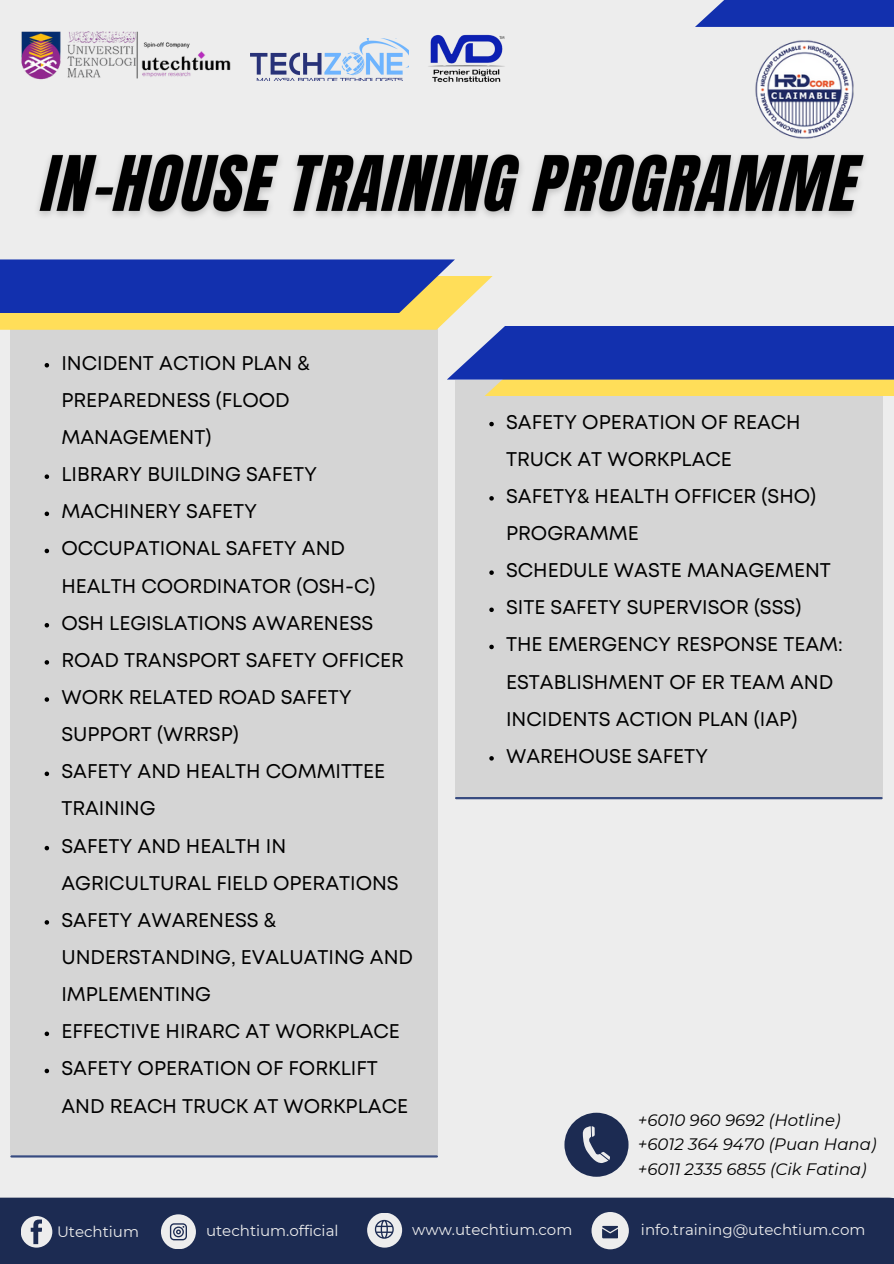
<style>
.page{position:relative;width:894px;height:1264px;background:#fff}
.page>*{position:absolute;margin:0;border:0;box-sizing:border-box;transform-origin:0 0}
.t1{font:19.8px/37.2px "Mont";color:#000}
.t2{font:italic 16.5px "Montserrat";color:#000}
.t3{font:15px "Montserrat";color:#ededed}
</style>
<div class="page">
<div style="left:0;top:0;width:893px;height:1263px;background:#ededed"></div>
<div style="left:455px;top:380px;width:427px;height:417px;background:#d5d5d5"></div>
<hr style="left:456px;top:797px;width:425px;height:2px;background:#374b80">
<img style="left:755px;top:40px;width:99px;height:97px">
<img style="left:251px;top:38px;width:157px;height:43px">
<img style="left:428px;top:34px;width:77px;height:48px">
<img style="left:21px;top:31px;width:210px;height:49px">
<div style="left:694px;top:0;width:199px;height:27px;background:#1230ae"></div>
<hr style="left:11px;top:1155px;width:426px;height:2px;background:#374b80">
<div style="left:10px;top:324px;width:428px;height:831px;background:#d5d5d5"></div>
<div style="left:0;top:1197px;width:893px;height:66px;background:#1c2b52"></div>
<div style="left:591px;top:1211px;width:37px;height:38px;background:#ededed;border-radius:50%"></div>
<div style="left:367px;top:1212px;width:35px;height:35px;background:#ededed;border-radius:50%"></div>
<svg style="left:602px;top:1225px;width:15px;height:13px"></svg>
<div style="left:161px;top:1214px;width:35px;height:35px;background:#ededed;border-radius:50%"></div>
<div style="left:21px;top:1215px;width:31px;height:32px;background:#ededed;border-radius:50%"></div>
<svg style="left:170px;top:1223px;width:17px;height:17px"></svg>
<svg style="left:31px;top:1219px;width:11px;height:25px"></svg>
<svg style="left:375px;top:1219px;width:18px;height:19px"></svg>
<div style="left:564px;top:1112px;width:64px;height:64px;background:#1c2b52;border-radius:50%"></div>
<svg style="left:582px;top:1126px;width:27px;height:37px"></svg>
<img style="left:38px;top:137px;width:827px;height:80px">
<svg style="left:489px;top:422px;width:4px;height:4px"></svg>
<svg style="left:489px;top:496px;width:4px;height:4px"></svg>
<svg style="left:489px;top:570px;width:4px;height:5px"></svg>
<svg style="left:489px;top:607px;width:4px;height:5px"></svg>
<svg style="left:489px;top:644px;width:4px;height:5px"></svg>
<svg style="left:489px;top:756px;width:4px;height:4px"></svg>
<svg style="left:0;top:259px;width:893px;height:137px"></svg>
<svg style="left:45px;top:474px;width:4px;height:5px"></svg>
<svg style="left:45px;top:511px;width:4px;height:5px"></svg>
<svg style="left:45px;top:548px;width:4px;height:5px"></svg>
<svg style="left:45px;top:623px;width:4px;height:4px"></svg>
<svg style="left:45px;top:660px;width:4px;height:4px"></svg>
<svg style="left:45px;top:697px;width:4px;height:4px"></svg>
<svg style="left:45px;top:771px;width:4px;height:5px"></svg>
<svg style="left:45px;top:845px;width:4px;height:5px"></svg>
<svg style="left:45px;top:920px;width:4px;height:4px"></svg>
<svg style="left:45px;top:1031px;width:4px;height:5px"></svg>
<svg style="left:45px;top:1068px;width:4px;height:5px"></svg>
<p class="t1" style="left:61px;top:346px;width:250px">INCIDENT ACTION PLAN &amp;<br>PREPAREDNESS (FLOOD<br>MANAGEMENT)</p>
<p class="t1" style="left:61px;top:457px;width:257px">LIBRARY BUILDING SAFETY</p>
<p class="t1" style="left:61px;top:494px;width:197px">MACHINERY SAFETY</p>
<p class="t1" style="left:61px;top:531px;width:315px">OCCUPATIONAL SAFETY AND<br>HEALTH COORDINATOR (OSH-C)</p>
<p class="t1" style="left:61px;top:605px;width:313px">OSH LEGISLATIONS AWARENESS</p>
<p class="t1" style="left:61px;top:643px;width:344px">ROAD TRANSPORT SAFETY OFFICER</p>
<p class="t1" style="left:61px;top:680px;width:292px">WORK RELATED ROAD SAFETY<br>SUPPORT (WRRSP)</p>
<p class="t1" style="left:61px;top:754px;width:325px">SAFETY AND HEALTH COMMITTEE<br>TRAINING</p>
<p class="t1" style="left:61px;top:828px;width:339px">SAFETY AND HEALTH IN<br>AGRICULTURAL FIELD OPERATIONS</p>
<p class="t1" style="left:61px;top:902px;width:353px">SAFETY AWARENESS &amp;<br>UNDERSTANDING, EVALUATING AND<br>IMPLEMENTING</p>
<p class="t1" style="left:61px;top:1014px;width:340px">EFFECTIVE HIRARC AT WORKPLACE</p>
<p class="t1" style="left:61px;top:1051px;width:348px">SAFETY OPERATION OF FORKLIFT<br>AND REACH TRUCK AT WORKPLACE</p>
<p class="t1" style="left:506px;top:404px;width:296px">SAFETY OPERATION OF REACH<br>TRUCK AT WORKPLACE</p>
<p class="t1" style="left:506px;top:479px;width:311px">SAFETY&amp; HEALTH OFFICER (SHO)<br>PROGRAMME</p>
<p class="t1" style="left:506px;top:553px;width:326px">SCHEDULE WASTE MANAGEMENT</p>
<p class="t1" style="left:506px;top:590px;width:297px">SITE SAFETY SUPERVISOR (SSS)</p>
<p class="t1" style="left:506px;top:627px;width:338px">THE EMERGENCY RESPONSE TEAM:<br>ESTABLISHMENT OF ER TEAM AND<br>INCIDENTS ACTION PLAN (IAP)</p>
<p class="t1" style="left:506px;top:738px;width:203px">WAREHOUSE SAFETY</p>
<p class="t2" style="left:637px;top:1109px;width:204px">+6010 960 9692 (Hotline)</p>
<p class="t2" style="left:637px;top:1134px;width:240px">+6012 364 9470 (Puan Hana)</p>
<p class="t2" style="left:637px;top:1159px;width:230px">+6011 2335 6855 (Cik Fatina)</p>
<p class="t3" style="left:57px;top:1222px;width:83px">Utechtium</p>
<p class="t3" style="left:206px;top:1221px;width:134px">utechtium.official</p>
<p class="t3" style="left:412px;top:1220px;width:161px">www.utechtium.com</p>
<p class="t3" style="left:640px;top:1220px;width:226px">info.training@utechtium.com</p>
</div>
